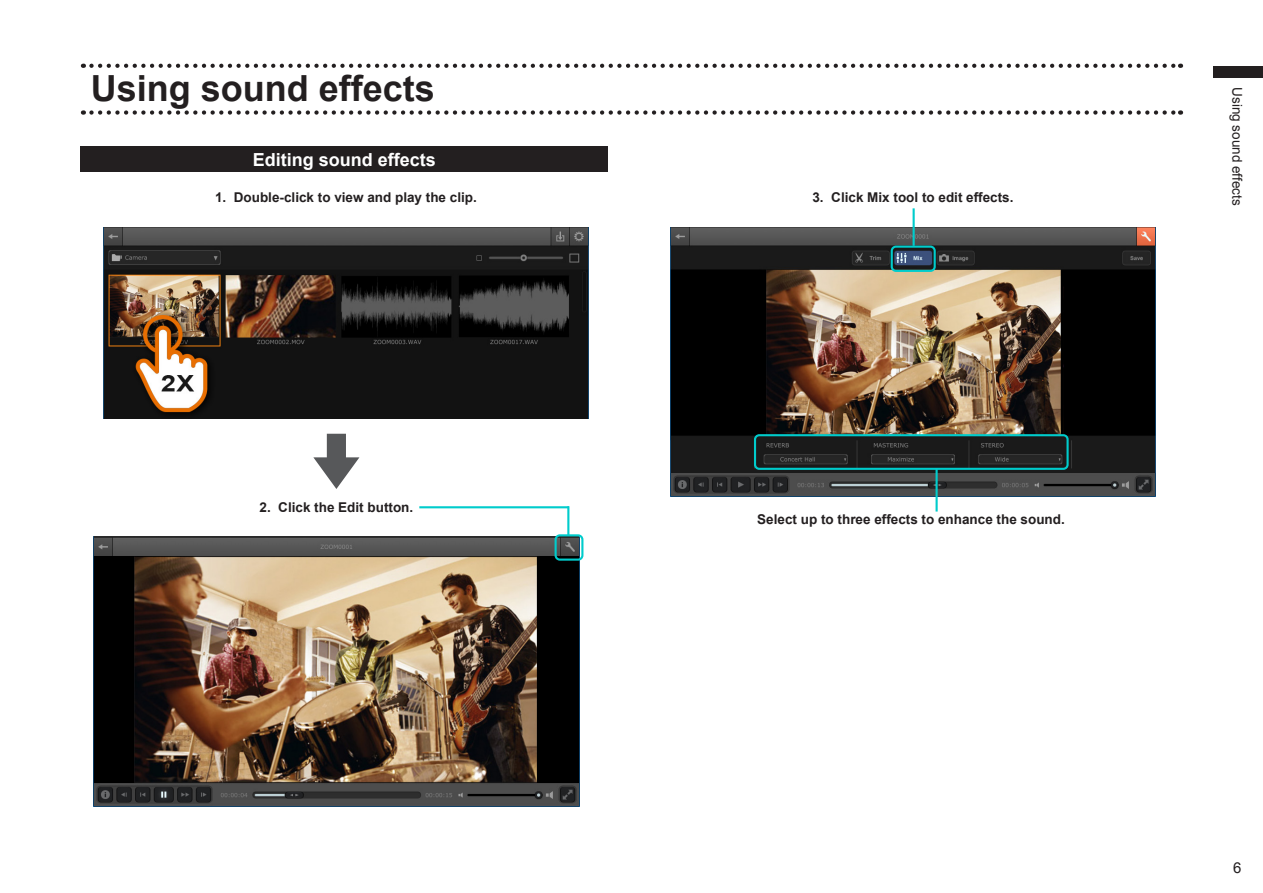
<style>
.page{position:relative;width:1263px;height:893px;background:#fff}
.page>*{position:absolute;margin:0;border:0;box-sizing:border-box;transform-origin:0 0}
.章タイトル{font:700 36px "Arial";color:#231f20}
.節タイトル{font:700 18px "Arial";color:#fff}
.t1{font:15px "Arial";color:#231f20}
.t2{font:700 13.5px "Arial";color:#231f20}
.t3{font:13.5px "Arial";color:#231f20}
</style>
<div class="page">
<div style="left:1213px;top:66px;width:50px;height:12px;background:#231f20"></div>
<div style="left:81px;top:147px;width:527px;height:25px;background:#231f20"></div>
<svg style="left:91px;top:64px;width:1090px;height:4px"></svg>
<svg style="left:91px;top:110px;width:1090px;height:5px"></svg>
<img style="left:103px;top:227px;width:486px;height:192px">
<div style="left:330px;top:434px;width:13px;height:36px;background:#57585a"></div>
<svg style="left:313px;top:457px;width:46px;height:32px"></svg>
<hr style="left:419px;top:506px;width:150px;height:2px;background:#0cc">
<img style="left:94px;top:536px;width:485px;height:270px">
<div style="left:554px;top:534px;width:29px;height:27px;border:2px solid #0cc;border-radius:4px"></div>
<hr style="left:567px;top:506px;width:2px;height:29px;background:#0cc">
<img style="left:670px;top:227px;width:486px;height:270px">
<div style="left:754px;top:434px;width:315px;height:36px;border:2px solid #0cc;border-radius:4px"></div>
<hr style="left:935px;top:468px;width:3px;height:44px;background:#0cc">
<div style="left:891px;top:246px;width:45px;height:26px;border:2px solid #0cc;border-radius:4px"></div>
<hr style="left:912px;top:208px;width:3px;height:38px;background:#0cc">
<p class="章タイトル" style="left:91px;top:65px;width:346px">Using sound effects</p>
<p class="節タイトル" style="left:253px;top:148px;width:185px">Editing sound effects</p>
<p class="t2" style="left:215px;top:188px;width:263px">1. Double-click to view and play the clip.</p>
<p class="t2" style="left:812px;top:188px;width:203px">3. Click Mix tool to edit effects.</p>
<p class="t2" style="left:259px;top:498px;width:155px">2. Click the Edit button.</p>
<p class="t2" style="left:757px;top:511px;width:309px">Select up to three effects to enhance the sound.</p>
<p class="t3" style="left:1246px;top:87px;width:120px;rotate:90deg">Using sound effects</p>
<p class="t1" style="left:1233px;top:858px;width:10px">6</p>
</div>
